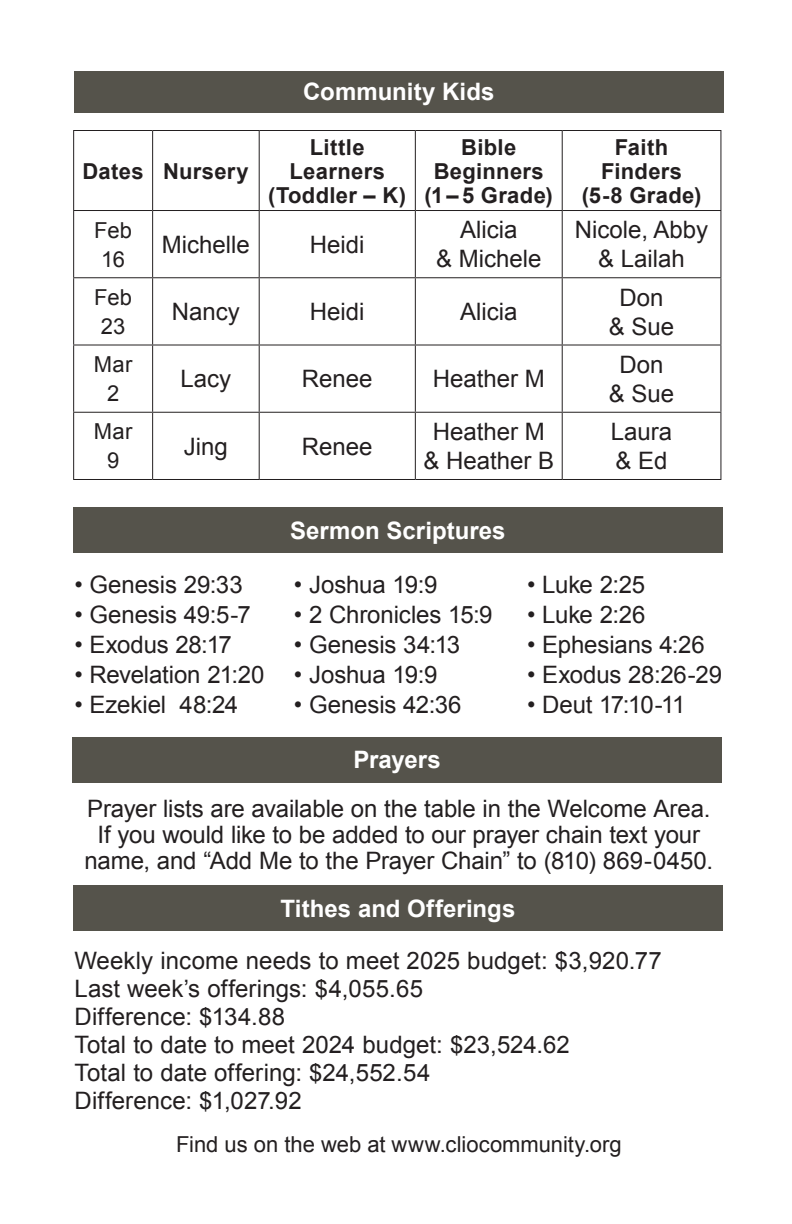
<style>
.page{position:relative;width:792px;height:1224px;background:#fff}
.page>*{position:absolute;margin:0;border:0;box-sizing:border-box;transform-origin:0 0}
.t1{font:24px/28.8px "Arial";color:#231f20;text-align:center}
.t2{font:700 24px "Arial";color:#fff}
.t3{font:24px "Arial";letter-spacing:-.025em;color:#231f20}
.t4{font:700 22px/24px "Arial";letter-spacing:.015em;color:#231f20;text-align:center}
.t5{font:22px/28.8px "Arial";color:#231f20;text-align:center}
</style>
<div class="page">
<div style="left:72px;top:737px;width:650px;height:45px;background:#55534b"></div>
<div style="left:74px;top:71px;width:650px;height:41px;background:#55534b"></div>
<div style="left:73px;top:885px;width:650px;height:46px;background:#55534b"></div>
<div style="left:73px;top:508px;width:650px;height:45px;background:#55534b"></div>
<hr style="left:73px;top:130px;width:80px;height:1px;background:#231f20">
<hr style="left:73px;top:131px;width:1px;height:79px;background:#231f20">
<hr style="left:153px;top:130px;width:106px;height:1px;background:#231f20">
<hr style="left:152px;top:131px;width:1px;height:79px;background:#231f20">
<hr style="left:259px;top:130px;width:156px;height:1px;background:#231f20">
<hr style="left:259px;top:131px;width:1px;height:79px;background:#231f20">
<hr style="left:415px;top:130px;width:147px;height:1px;background:#231f20">
<hr style="left:562px;top:130px;width:159px;height:1px;background:#231f20">
<hr style="left:562px;top:131px;width:1px;height:79px;background:#231f20">
<hr style="left:720px;top:131px;width:1px;height:79px;background:#231f20">
<hr style="left:73px;top:210px;width:80px;height:1px;background:#231f20">
<hr style="left:73px;top:211px;width:1px;height:66px;background:#231f20">
<hr style="left:415px;top:210px;width:147px;height:1px;background:#231f20">
<hr style="left:562px;top:210px;width:159px;height:1px;background:#231f20">
<hr style="left:562px;top:211px;width:1px;height:66px;background:#231f20">
<hr style="left:720px;top:211px;width:1px;height:66px;background:#231f20">
<hr style="left:73px;top:277px;width:80px;height:1px;background:#231f20">
<hr style="left:73px;top:278px;width:1px;height:67px;background:#231f20">
<hr style="left:415px;top:277px;width:147px;height:1px;background:#231f20">
<hr style="left:562px;top:277px;width:159px;height:1px;background:#231f20">
<hr style="left:562px;top:278px;width:1px;height:67px;background:#231f20">
<hr style="left:720px;top:278px;width:1px;height:67px;background:#231f20">
<hr style="left:73px;top:345px;width:80px;height:1px;background:#231f20">
<hr style="left:73px;top:346px;width:1px;height:66px;background:#231f20">
<hr style="left:415px;top:345px;width:147px;height:1px;background:#231f20">
<hr style="left:562px;top:345px;width:159px;height:1px;background:#231f20">
<hr style="left:562px;top:346px;width:1px;height:66px;background:#231f20">
<hr style="left:720px;top:346px;width:1px;height:66px;background:#231f20">
<hr style="left:73px;top:412px;width:80px;height:1px;background:#231f20">
<hr style="left:73px;top:413px;width:1px;height:66px;background:#231f20">
<hr style="left:415px;top:412px;width:147px;height:1px;background:#231f20">
<hr style="left:562px;top:412px;width:159px;height:1px;background:#231f20">
<hr style="left:562px;top:413px;width:1px;height:66px;background:#231f20">
<hr style="left:720px;top:413px;width:1px;height:66px;background:#231f20">
<hr style="left:73px;top:479px;width:80px;height:1px;background:#231f20">
<hr style="left:415px;top:479px;width:147px;height:1px;background:#231f20">
<hr style="left:562px;top:479px;width:159px;height:1px;background:#231f20">
<hr style="left:153px;top:210px;width:106px;height:1px;background:#231f20">
<hr style="left:152px;top:211px;width:1px;height:66px;background:#231f20">
<hr style="left:259px;top:210px;width:156px;height:1px;background:#231f20">
<hr style="left:259px;top:211px;width:1px;height:66px;background:#231f20">
<hr style="left:153px;top:277px;width:106px;height:1px;background:#231f20">
<hr style="left:152px;top:278px;width:1px;height:67px;background:#231f20">
<hr style="left:259px;top:277px;width:156px;height:1px;background:#231f20">
<hr style="left:259px;top:278px;width:1px;height:67px;background:#231f20">
<hr style="left:153px;top:345px;width:106px;height:1px;background:#231f20">
<hr style="left:152px;top:346px;width:1px;height:66px;background:#231f20">
<hr style="left:259px;top:345px;width:156px;height:1px;background:#231f20">
<hr style="left:259px;top:346px;width:1px;height:66px;background:#231f20">
<hr style="left:153px;top:412px;width:106px;height:1px;background:#231f20">
<hr style="left:152px;top:413px;width:1px;height:66px;background:#231f20">
<hr style="left:259px;top:412px;width:156px;height:1px;background:#231f20">
<hr style="left:259px;top:413px;width:1px;height:66px;background:#231f20">
<hr style="left:153px;top:479px;width:106px;height:1px;background:#231f20">
<hr style="left:259px;top:479px;width:156px;height:1px;background:#231f20">
<hr style="left:415px;top:131px;width:1px;height:79px;background:#231f20">
<hr style="left:415px;top:211px;width:1px;height:66px;background:#231f20">
<hr style="left:415px;top:278px;width:1px;height:67px;background:#231f20">
<hr style="left:415px;top:346px;width:1px;height:66px;background:#231f20">
<hr style="left:415px;top:413px;width:1px;height:66px;background:#231f20">
<p class="t4" style="left:83px;top:160px;width:168px">Dates Nursery</p>
<p class="t2" style="left:303px;top:76px;width:193px">Community Kids</p>
<p class="t4" style="left:268px;top:136px;width:140px">Little<br>Learners (Toddler – K)</p>
<p class="t4" style="left:425px;top:136px;width:130px">Bible<br>Beginners (1 – 5 Grade)</p>
<p class="t4" style="left:582px;top:136px;width:121px">Faith<br>Finders (5-8 Grade)</p>
<p class="t5" style="left:94px;top:216px;width:39px">Feb<br>16</p>
<p class="t5" style="left:94px;top:283px;width:39px;text-align:left">Feb<br>23</p>
<p class="t5" style="left:94px;top:350px;width:40px">Mar<br>2</p>
<p class="t5" style="left:94px;top:418px;width:40px">Mar<br>9</p>
<p class="t1" style="left:162px;top:230px;width:90px">Michelle</p>
<p class="t1" style="left:310px;top:230px;width:56px">Heidi</p>
<p class="t1" style="left:436px;top:216px;width:107px">Alicia<br>&amp; Michele</p>
<p class="t1" style="left:575px;top:216px;width:135px">Nicole, Abby &amp; Lailah</p>
<p class="t1" style="left:172px;top:298px;width:70px">Nancy</p>
<p class="t1" style="left:310px;top:298px;width:56px">Heidi</p>
<p class="t1" style="left:460px;top:298px;width:59px">Alicia</p>
<p class="t1" style="left:181px;top:365px;width:52px">Lacy</p>
<p class="t1" style="left:302px;top:365px;width:72px">Renee</p>
<p class="t1" style="left:433px;top:365px;width:114px">Heather M</p>
<p class="t1" style="left:609px;top:283px;width:67px">Don &amp; Sue</p>
<p class="t1" style="left:609px;top:350px;width:67px">Don &amp; Sue</p>
<p class="t1" style="left:184px;top:432px;width:46px">Jing</p>
<p class="t1" style="left:302px;top:432px;width:72px">Renee</p>
<p class="t1" style="left:423px;top:418px;width:132px">Heather M &amp; Heather B</p>
<p class="t1" style="left:611px;top:418px;width:63px;text-align:left">Laura &amp; Ed</p>
<p class="t2" style="left:290px;top:515px;width:217px">Sermon Scriptures</p>
<p class="t1" style="left:74px;top:570px;width:170px">• Genesis 29:33</p>
<p class="t1" style="left:74px;top:600px;width:178px">• Genesis 49:5-7</p>
<p class="t1" style="left:74px;top:630px;width:159px">• Exodus 28:17</p>
<p class="t1" style="left:74px;top:660px;width:192px">• Revelation 21:20</p>
<p class="t1" style="left:74px;top:690px;width:165px">• Ezekiel 48:24</p>
<p class="t1" style="left:294px;top:570px;width:145px">• Joshua 19:9</p>
<p class="t1" style="left:294px;top:600px;width:200px">• 2 Chronicles 15:9</p>
<p class="t1" style="left:294px;top:630px;width:168px">• Genesis 34:13</p>
<p class="t1" style="left:294px;top:660px;width:145px">• Joshua 19:9</p>
<p class="t1" style="left:294px;top:690px;width:169px">• Genesis 42:36</p>
<p class="t2" style="left:354px;top:744px;width:89px">Prayers</p>
<p class="t1" style="left:527px;top:570px;width:120px">• Luke 2:25</p>
<p class="t1" style="left:527px;top:600px;width:120px">• Luke 2:26</p>
<p class="t1" style="left:527px;top:630px;width:179px">• Ephesians 4:26</p>
<p class="t1" style="left:527px;top:660px;width:196px">• Exodus 28:26-29</p>
<p class="t3" style="left:527px;top:688px;width:160px">• Deut 17:10-11</p>
<p class="t1" style="left:85px;top:796px;width:630px;line-height:26px">Prayer lists are available on the table in the Welcome Area.<br>If you would like to be added to our prayer chain text your name, and “Add Me to the Prayer Chain” to (810) 869-0450.</p>
<p class="t2" style="left:280px;top:893px;width:236px">Tithes and Offerings</p>
<p class="t1" style="left:74px;top:947px;width:589px;line-height:28px;text-align:left">Weekly income needs to meet 2025 budget: $3,920.77<br>Last week’s offerings: $4,055.65<br>Difference: $134.88<br>Total to date to meet 2024 budget: $23,524.62<br>Total to date offering: $24,552.54<br>Difference: $1,027.92</p>
<p class="t5" style="left:176px;top:1130px;width:447px">Find us on the web at www.cliocommunity.org</p>
</div>
